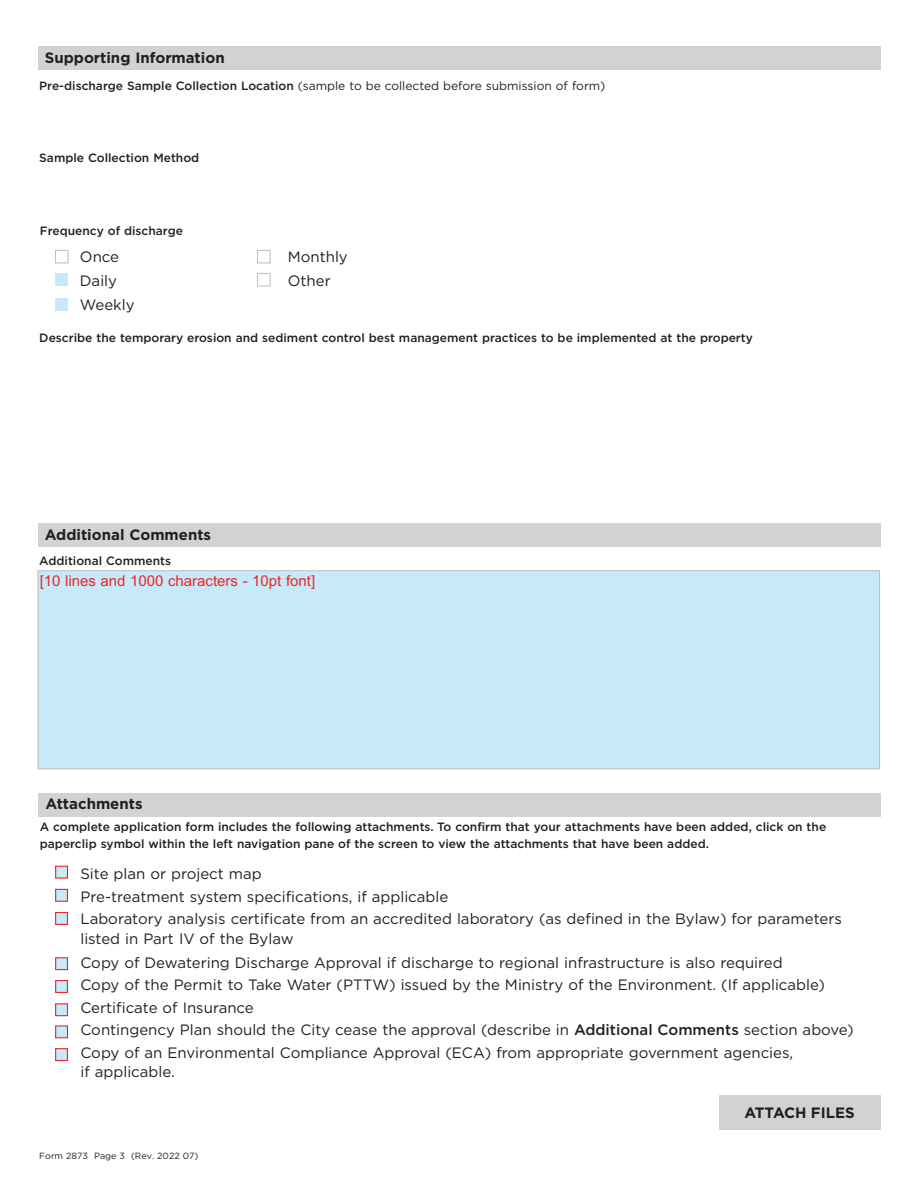
<style>
.page{position:relative;width:918px;height:1188px;background:#fff}
.page>*{position:absolute;margin:0;border:0;box-sizing:border-box;transform-origin:0 0}
.t1{font:15px/22.5px "Gotham";color:#231f20}
.t2{font:700 15px "Gotham";color:#231f20}
.t3{font:15px "Arial";color:#ed2724}
.t4{font:500 12px/16.5px "Gotham";color:#231f20}
.t5{font:12px "Gotham";color:#231f20}
.t6{font:9px "Gotham";color:#231f20}
.s1{font-weight:500}
</style>
<div class="page">
<div style="left:38px;top:47px;width:843px;height:23px;background:#d1d2d4"></div>
<div style="left:55px;top:250px;width:13px;height:13px;border:1px solid #bcbdc0"></div>
<div style="left:56px;top:274px;width:12px;height:12px;background:#c6eafa"></div>
<div style="left:56px;top:298px;width:12px;height:13px;background:#c6eafa"></div>
<div style="left:257px;top:250px;width:13px;height:13px;border:1px solid #bcbdc0"></div>
<div style="left:257px;top:273px;width:13px;height:13px;border:1px solid #bcbdc0"></div>
<div style="left:38px;top:523px;width:843px;height:24px;background:#d1d2d4"></div>
<div style="left:38px;top:571px;width:841px;height:198px;background:#c6eafa"></div>
<div style="left:38px;top:571px;width:842px;height:198px;border:1px solid #bcbdc0"></div>
<div style="left:39px;top:793px;width:842px;height:23px;background:#d1d2d4"></div>
<div style="left:56px;top:867px;width:11px;height:11px;background:#c6eafa"></div>
<div style="left:55px;top:866px;width:13px;height:13px;border:1px solid #ed2724"></div>
<div style="left:56px;top:890px;width:11px;height:11px;background:#c6eafa"></div>
<div style="left:55px;top:889px;width:13px;height:13px;border:1px solid #ed2724"></div>
<div style="left:56px;top:913px;width:11px;height:11px;background:#c6eafa"></div>
<div style="left:55px;top:912px;width:13px;height:13px;border:1px solid #ed2724"></div>
<div style="left:56px;top:958px;width:11px;height:11px;background:#c6eafa"></div>
<div style="left:55px;top:957px;width:13px;height:13px;border:1px solid #ed2724"></div>
<div style="left:56px;top:981px;width:11px;height:11px;background:#c6eafa"></div>
<div style="left:55px;top:980px;width:13px;height:13px;border:1px solid #ed2724"></div>
<div style="left:56px;top:1004px;width:11px;height:11px;background:#c6eafa"></div>
<div style="left:55px;top:1003px;width:13px;height:13px;border:1px solid #ed2724"></div>
<div style="left:56px;top:1026px;width:11px;height:11px;background:#c6eafa"></div>
<div style="left:55px;top:1025px;width:13px;height:13px;border:1px solid #ed2724"></div>
<div style="left:56px;top:1049px;width:11px;height:11px;background:#c6eafa"></div>
<div style="left:55px;top:1048px;width:13px;height:13px;border:1px solid #ed2724"></div>
<div style="left:719px;top:1096px;width:162px;height:34px;background:#d1d2d4"></div>
<p class="t2" style="left:45px;top:52px;width:181px">Supporting Information</p>
<p class="t5" style="left:39px;top:82px;width:568px"><span class="s1">Pre-discharge Sample Collection Location</span> (sample to be collected before submission of form)</p>
<p class="t4" style="left:39px;top:150px;width:162px">Sample Collection Method</p>
<p class="t4" style="left:40px;top:224px;width:145px">Frequency of discharge</p>
<p class="t1" style="left:80px;top:246px;width:56px;line-height:24px">Once<br>Daily<br>Weekly</p>
<p class="t1" style="left:288px;top:246px;width:62px;line-height:24px">Monthly<br>Other</p>
<p class="t4" style="left:39px;top:330px;width:715px">Describe the temporary erosion and sediment control best management practices to be implemented at the property</p>
<p class="t2" style="left:45px;top:528px;width:168px">Additional Comments</p>
<p class="t4" style="left:39px;top:553px;width:133px">Additional Comments</p>
<p class="t3" style="left:40px;top:572px;width:277px">[10 lines and 1000 characters - 10pt font]</p>
<p class="t2" style="left:45px;top:798px;width:99px">Attachments</p>
<p class="t4" style="left:40px;top:820px;width:788px">A complete application form includes the following attachments. To confirm that your attachments have been added, click on the paperclip symbol within the left navigation pane of the screen to view the attachments that have been added.</p>
<p class="t1" style="left:80px;top:864px;width:763px">Site plan or project map<br>Pre-treatment system specifications, if applicable<br>Laboratory analysis certificate from an accredited laboratory (as defined in the Bylaw) for parameters</p>
<p class="t1" style="left:80px;top:927px;width:704px;line-height:24px">listed in Part IV of the Bylaw<br>Copy of Dewatering Discharge Approval if discharge to regional infrastructure is also required</p>
<p class="t1" style="left:80px;top:975px;width:775px">Copy of the Permit to Take Water (PTTW) issued by the Ministry of the Environment. (If applicable)<br>Certificate of Insurance<br>Contingency Plan should the City cease the approval (describe in <span class="s1">Additional Comments</span> section above)<br>Copy of an Environmental Compliance Approval (ECA) from appropriate government agencies,</p>
<p class="t1" style="left:80px;top:1062px;width:96px">if applicable.</p>
<p class="t2" style="left:744px;top:1106px;width:112px">ATTACH FILES</p>
<p class="t6" style="left:39px;top:1152px;width:161px">Form 2873 Page 3 (Rev. 2022 07)</p>
</div>
